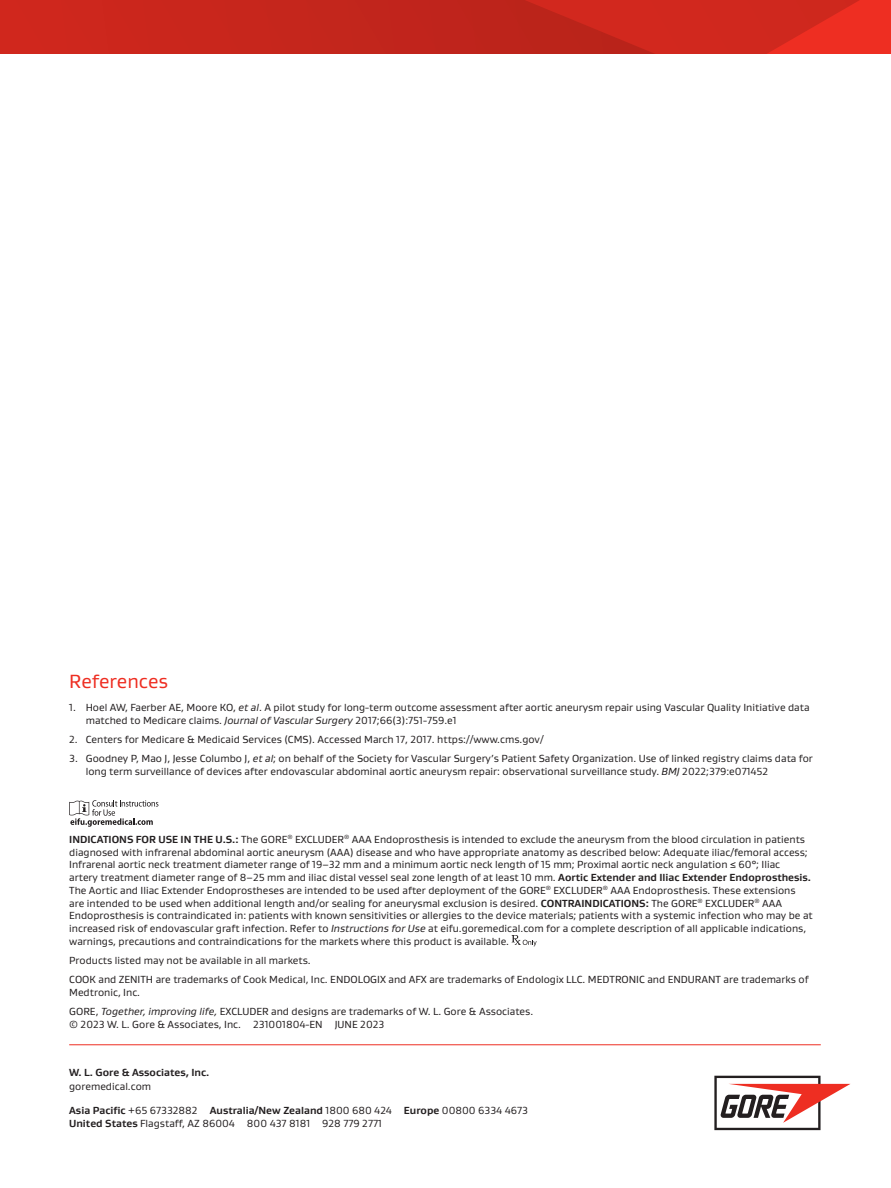
<style>
.page{position:relative;width:891px;height:1188px;background:#fff}
.page>*{position:absolute;margin:0;border:0;box-sizing:border-box;transform-origin:0 0}
.Body_Title_13_16{font:19.5px "Gore Gustan";color:#ee2e22}
.Legal_Text_7_8_5{font:10.5px/12.8px "Gore Gustan";color:#231f20}
.Contact_Address_7_8{font:700 10.5px "Gore Gustan";color:#231f20}
.Contact_Address_7_8-2{font:10.5px "Gore Gustan";color:#231f20}
.s1{font-style:italic}
.s2{font-weight:700}
.s3{font-weight:400}
</style>
<div class="page">
<hr style="left:69px;top:1044px;width:752px;height:1px;background:#ee2e22">
<svg style="left:0;top:0;width:891px;height:54px;background:#cb261c"></svg>
<svg style="left:69px;top:800px;width:89px;height:27px"></svg>
<svg style="left:512px;top:935px;width:25px;height:11px"></svg>
<svg style="left:714px;top:1076px;width:137px;height:54px"></svg>
<p class="Body_Title_13_16" style="left:69px;top:669px;width:100px">References</p>
<p class="Legal_Text_7_8_5" style="left:86px;top:701px;width:725px;text-indent:-16px">1. Hoel AW, Faerber AE, Moore KO, <span class="s1">et al</span>. A pilot study for long-term outcome assessment after aortic aneurysm repair using Vascular Quality Initiative data matched to Medicare claims. <span class="s1">Journal of Vascular Surgery</span> 2017;66(3):751-759.e1</p>
<p class="Legal_Text_7_8_5" style="left:69px;top:732px;width:476px">2. Centers for Medicare &amp; Medicaid Services (CMS). Accessed March 17, 2017. https://www.cms.gov/</p>
<p class="Legal_Text_7_8_5" style="left:86px;top:752px;width:729px;text-indent:-16px">3. Goodney P, Mao J, Jesse Columbo J, <span class="s1">et al</span>; on behalf of the Society for Vascular Surgery’s Patient Safety Organization. Use of linked registry claims data for long term surveillance of devices after endovascular abdominal aortic aneurysm repair: observational surveillance study. <span class="s1">BMJ</span> 2022;379:e071452</p>
<p class="Legal_Text_7_8_5" style="left:69px;top:833px;width:745px"><span class="s2">INDICATIONS FOR USE IN THE U.S.:</span> The GORE<sup>®</sup> EXCLUDER<sup>®</sup> AAA Endoprosthesis is intended to exclude the aneurysm from the blood circulation in patients diagnosed with infrarenal abdominal aortic aneurysm (AAA) disease and who have appropriate anatomy as described below: Adequate iliac/femoral access; Infrarenal aortic neck treatment diameter range of 19–32 mm and a minimum aortic neck length of 15 mm; Proximal aortic neck angulation ≤ 60°; Iliac<br>artery treatment diameter range of 8–25 mm and iliac distal vessel seal zone length of at least 10 mm. <span class="s2">Aortic Extender and Iliac Extender Endoprosthesis.<br></span>The Aortic and Iliac Extender Endoprostheses are intended to be used after deployment of the GORE<sup>®</sup> EXCLUDER<sup>®</sup> AAA Endoprosthesis. These extensions are intended to be used when additional length and/or sealing for aneurysmal exclusion is desired. <span class="s2">CONTRAINDICATIONS:</span> The GORE<sup>®</sup> EXCLUDER<sup>®</sup> AAA Endoprosthesis is contraindicated in: patients with known sensitivities or allergies to the device materials; patients with a systemic infection who may be at increased risk of endovascular graft infection. Refer to <span class="s1">Instructions for Use</span> at eifu.goremedical.com for a complete description of all applicable indications, warnings, precautions and contraindications for the markets where this product is available.</p>
<p class="Legal_Text_7_8_5" style="left:69px;top:954px;width:243px">Products listed may not be available in all markets.</p>
<p class="Legal_Text_7_8_5" style="left:69px;top:973px;width:741px">COOK and ZENITH are trademarks of Cook Medical, Inc. ENDOLOGIX and AFX are trademarks of Endologix LLC. MEDTRONIC and ENDURANT are trademarks of<br>Medtronic, Inc.</p>
<p class="Legal_Text_7_8_5" style="left:69px;top:1005px;width:466px">GORE, <span class="s1">Together, improving life,</span> EXCLUDER and designs are trademarks of W. L. Gore &amp; Associates. © 2023 W. L. Gore &amp; Associates, Inc. 231001804-EN JUNE 2023</p>
<p class="Contact_Address_7_8" style="left:69px;top:1066px;width:142px">W. L. Gore &amp; Associates, Inc.</p>
<p class="Contact_Address_7_8-2" style="left:69px;top:1079px;width:84px">goremedical.com</p>
<p class="Contact_Address_7_8" style="left:69px;top:1103px;width:460px">Asia Pacific <span class="s3">+65 67332882</span> Australia/New Zealand <span class="s3">1800 680 424</span> Europe <span class="s3">00800 6334 4673</span></p>
<p class="Contact_Address_7_8-2" style="left:69px;top:1117px;width:314px"><span class="s2">United States</span> Flagstaff, AZ 86004 800 437 8181 928 779 2771</p>
</div>
